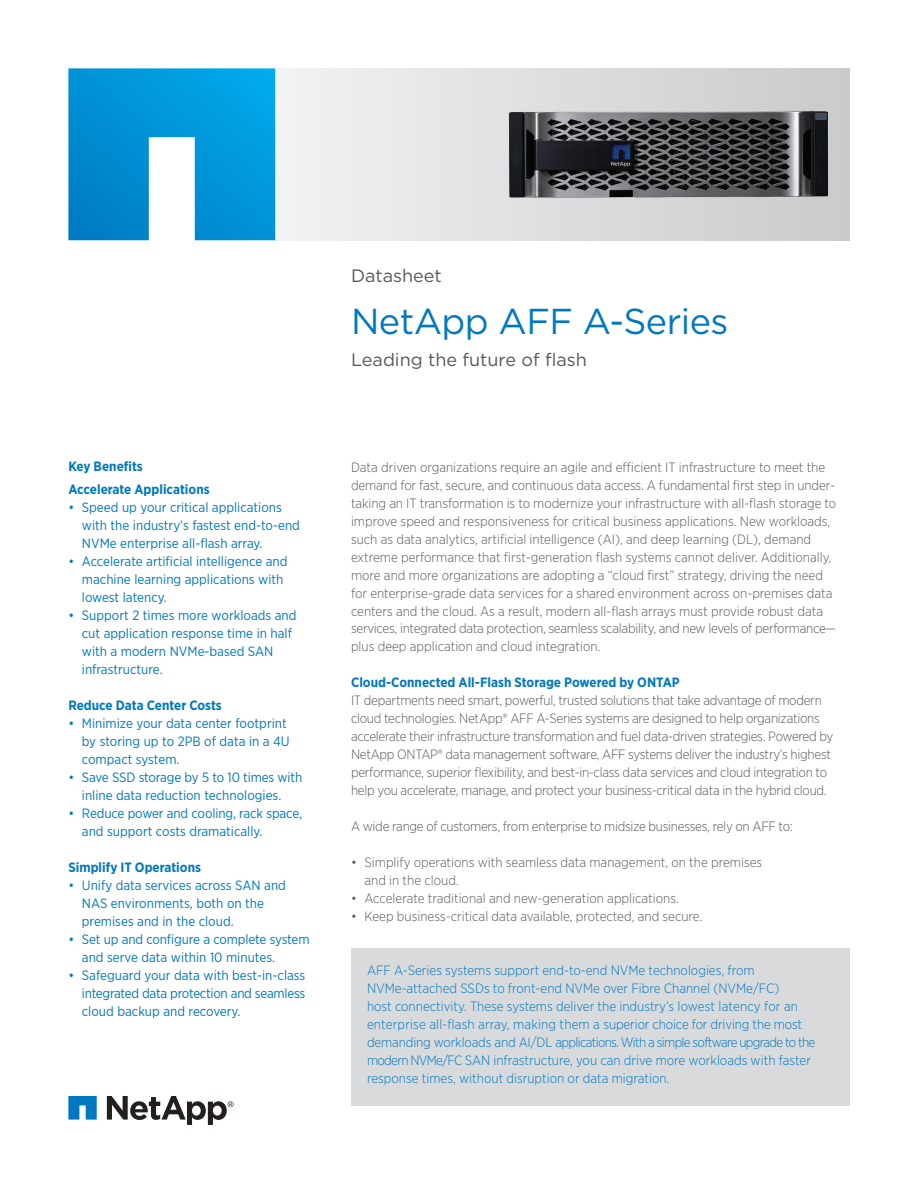
<style>
.page{position:relative;width:918px;height:1188px;background:#fff}
.page>*{position:absolute;margin:0;border:0;box-sizing:border-box;transform-origin:0 0}
.t1{font:36px "Gotham";letter-spacing:-.015em;color:#0078c0}
.t2{font:18px "Gotham";color:#57585a}
.t3{font:300 13.5px/18px "Gotham Narrow";letter-spacing:-.01em;color:#57585a}
.t4{font:13.5px/18px "Gotham Narrow";color:#0078c0}
.t5{font:300 13.5px/18px "Gotham Narrow";color:#0078c0}
.t6{font:700 13.5px/22.5px "Gotham Narrow";color:#0078c0}
</style>
<div class="page">
<div style="left:273px;top:68px;width:577px;height:172px;background:linear-gradient(to right,#f1f2f4,#c9cacc)"></div>
<svg style="left:68px;top:68px;width:207px;height:172px;background:#22a1dc"></svg>
<svg style="left:68px;top:1096px;width:29px;height:24px"></svg>
<svg style="left:107px;top:1096px;width:127px;height:29px"></svg>
<img style="left:507px;top:108px;width:323px;height:91px">
<div style="left:351px;top:948px;width:499px;height:157px;background:#d9dadc"></div>
<h2 class="t2" style="left:351px;top:264px;width:92px">Datasheet</h2>
<h1 class="t1" style="left:351px;top:299px;width:379px">NetApp AFF A-Series</h1>
<h2 class="t2" style="left:351px;top:348px;width:238px">Leading the future of flash</h2>
<p class="t6" style="left:68px;top:455px;width:143px">Key Benefits<br>Accelerate Applications</p>
<p class="t4" style="left:82px;top:498px;width:220px;text-indent:-14px">• Speed up your critical applications with the industry’s fastest end-to-end<br>NVMe enterprise all-flash array.</p>
<p class="t4" style="left:82px;top:552px;width:207px;text-indent:-14px">• Accelerate artificial intelligence and machine learning applications with lowest latency.</p>
<p class="t4" style="left:82px;top:606px;width:216px;text-indent:-14px">• Support 2 times more workloads and cut application response time in half with a modern NVMe-based SAN infrastructure.</p>
<p class="t6" style="left:68px;top:694px;width:155px">Reduce Data Center Costs</p>
<p class="t4" style="left:82px;top:714px;width:209px;text-indent:-14px">• Minimize your data center footprint by storing up to 2PB of data in a 4U compact system.</p>
<p class="t4" style="left:68px;top:768px;width:236px;text-align:center">• Save SSD storage by 5 to 10 times with inline data reduction technologies.</p>
<p class="t4" style="left:82px;top:804px;width:222px;text-indent:-14px">• Reduce power and cooling, rack space, and support costs dramatically.</p>
<p class="t6" style="left:68px;top:856px;width:134px">Simplify IT Operations</p>
<p class="t4" style="left:82px;top:876px;width:206px;text-indent:-14px">• Unify data services across SAN and<br>NAS environments, both on the premises and in the cloud.</p>
<p class="t4" style="left:82px;top:930px;width:229px;text-indent:-14px">• Set up and configure a complete system and serve data within 10 minutes.</p>
<p class="t4" style="left:82px;top:966px;width:225px;text-align:justify;text-indent:-14px">• Safeguard your data with best-in-class integrated data protection and seamless cloud backup and recovery.</p>
<p class="t5" style="left:367px;top:961px;width:450px">AFF A-Series systems support end-to-end NVMe technologies, from NVMe-attached SSDs to front-end NVMe over Fibre Channel (NVMe/FC)<br>host connectivity. These systems deliver the industry’s lowest latency for an enterprise all-flash array, making them a superior choice for driving the most demanding workloads and AI/DL applications. With a simple software upgrade to the modern NVMe/FC SAN infrastructure, you can drive more workloads with faster response times, without disruption or data migration.</p>
<p class="t3" style="left:351px;top:457px;width:487px">Data driven organizations require an agile and efficient IT infrastructure to meet the demand for fast, secure, and continuous data access. A fundamental first step in under&shy;taking an IT transformation is to modernize your infrastructure with all-flash storage to improve speed and responsiveness for critical business applications. New workloads, such as data analytics, artificial intelligence (AI), and deep learning (DL), demand extreme performance that first-generation flash systems cannot deliver. Additionally, more and more organizations are adopting a “cloud first” strategy, driving the need for enterprise-grade data services for a shared environment across on-premises data centers and the cloud. As a result, modern all-flash arrays must provide robust data services, integrated data protection, seamless scalability, and new levels of performance— plus deep application and cloud integration.</p>
<p class="t6" style="left:351px;top:671px;width:330px">Cloud-Connected All-Flash Storage Powered by ONTAP</p>
<p class="t3" style="left:351px;top:691px;width:484px">IT departments need smart, powerful, trusted solutions that take advantage of modern cloud technologies. NetApp® AFF A-Series systems are designed to help organizations accelerate their infrastructure transformation and fuel data-driven strategies. Powered by NetApp ONTAP® data management software, AFF systems deliver the industry’s highest performance, superior flexibility, and best-in-class data services and cloud integration to help you accelerate, manage, and protect your business-critical data in the hybrid cloud.</p>
<p class="t3" style="left:351px;top:817px;width:443px">A wide range of customers, from enterprise to midsize businesses, rely on AFF to:</p>
<p class="t3" style="left:364px;top:853px;width:399px;text-indent:-14px">• Simplify operations with seamless data management, on the premises and in the cloud.</p>
<p class="t3" style="left:351px;top:889px;width:329px">• Accelerate traditional and new-generation applications.</p>
<p class="t3" style="left:351px;top:907px;width:353px">• Keep business-critical data available, protected, and secure.</p>
</div>
